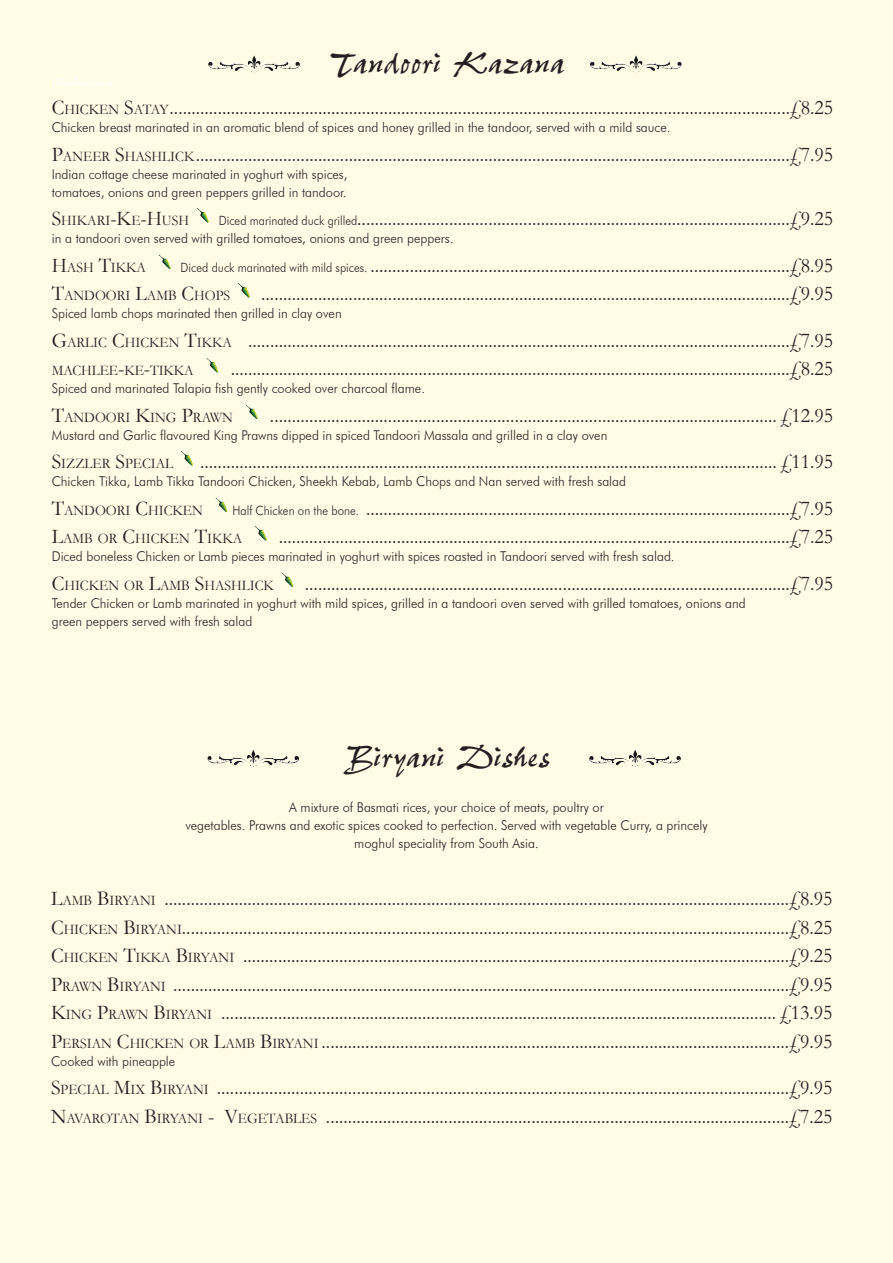
<style>
.page{position:relative;width:893px;height:1263px;background:#fffde5}
.page>*{position:absolute;margin:0;border:0;box-sizing:border-box;transform-origin:0 0}
.Head{font:36px "Pepita";color:#231f20}
.Dish{font:21px "Garamond";color:#231f20;scale:.95 1}
.Dish-2{font:14.7px "Garamond";color:#231f20;scale:.95 1}
.desc{font:300 13.5px/18px "Futura BT";color:#231f20;scale:.95 1}
.explain{font:300 13.5px "Futura BT";color:#231f20;scale:.95 1}
.t1{font:700 12px "Bernhard Modern BT";color:#fff}
.s1{font-size:14.7px}
.s2{font-size:21px}
.s3{font-family:"Futura BT";font-weight:300;font-size:12.75px}
</style>
<div class="page">
<img style="left:197px;top:208px;width:12px;height:15px">
<img style="left:159px;top:254px;width:12px;height:15px">
<img style="left:238px;top:283px;width:12px;height:15px">
<img style="left:206px;top:358px;width:12px;height:15px">
<img style="left:246px;top:404px;width:12px;height:15px">
<img style="left:181px;top:451px;width:12px;height:15px">
<img style="left:215px;top:497px;width:13px;height:15px">
<img style="left:255px;top:526px;width:12px;height:15px">
<img style="left:281px;top:572px;width:13px;height:15px">
<img style="left:248px;top:55px;width:52px;height:15px">
<img style="left:247px;top:749px;width:52px;height:15px">
<img style="left:629px;top:55px;width:52px;height:15px">
<img style="left:628px;top:749px;width:53px;height:15px">
<p class="Head" style="left:330px;top:38px;width:236px">Tandoori Kazana</p>
<p class="t1" style="left:52px;top:74px;width:63px">(Barbecues)</p>
<p class="Dish" style="left:52px;top:94px;width:824px">C<span class="s1">HICKEN</span> S<span class="s1">ATAY</span>..............................................................................................................................................£8.25</p>
<p class="desc" style="left:52px;top:118px;width:653px">Chicken breast marinated in an aromatic blend of spices and honey grilled in the tandoor, served with a mild sauce.</p>
<p class="Dish" style="left:52px;top:140px;width:824px">P<span class="s1">ANEER</span> S<span class="s1">HASHLICK</span>........................................................................................................................................£7.95</p>
<p class="desc" style="left:52px;top:165px;width:313px">Indian cottage cheese marinated in yoghurt with spices,</p>
<p class="desc" style="left:52px;top:183px;width:312px">tomatoes, onions and green peppers grilled in tandoor.</p>
<p class="Dish-2" style="left:52px;top:211px;width:146px"><span class="s2">S</span>HIKARI<span class="s2">-K</span>E<span class="s2">-H</span>USH</p>
<p class="Dish" style="left:219px;top:205px;width:648px"><span class="s3">Diced marinated duck grilled</span>...................................................................................................£9.25</p>
<p class="desc" style="left:52px;top:229px;width:424px">in a tandoori oven served with grilled tomatoes, onions and green peppers.</p>
<p class="Dish-2" style="left:52px;top:257px;width:101px"><span class="s2">H</span>ASH <span class="s2">T</span>IKKA</p>
<p class="Dish" style="left:181px;top:251px;width:688px"><span class="s3">Diced duck marinated with mild spices.</span> ................................................................................................£8.95</p>
<p class="Dish-2" style="left:52px;top:286px;width:47px"><span class="s2">T</span>ANDOO</p>
<p class="Dish-2" style="left:117px;top:286px;width:103px">RI <span class="s2">L</span>AMB <span class="s2">C</span>HOPS</p>
<p class="Dish" style="left:261px;top:280px;width:604px">.........................................................................................................................£9.95</p>
<p class="desc" style="left:52px;top:304px;width:307px">Spiced lamb chops marinated then grilled in clay oven</p>
<p class="Dish" style="left:52px;top:326px;width:824px">G<span class="s1">ARLIC</span> C<span class="s1">HICKEN</span> T<span class="s1">IKKA</span> ............................................................................................................................£7.95</p>
<p class="Dish-2" style="left:52px;top:361px;width:151px">MACHLEE<span class="s2">-</span>KE<span class="s2">-</span>TIKKA</p>
<p class="Dish" style="left:231px;top:355px;width:636px">................................................................................................................................£8.25</p>
<p class="desc" style="left:52px;top:379px;width:394px">Spiced and marinated Talapia fish gently cooked over charcoal flame.</p>
<p class="Dish-2" style="left:52px;top:407px;width:47px"><span class="s2">T</span>ANDOO</p>
<p class="Dish-2" style="left:117px;top:407px;width:124px">RI <span class="s2">K</span>ING <span class="s2">P</span>RAWN</p>
<p class="Dish" style="left:270px;top:401px;width:594px">.................................................................................................................... £12.95</p>
<p class="desc" style="left:52px;top:426px;width:586px">Mustard and Garlic flavoured King Prawns dipped in spiced Tandoori Massala and grilled in a clay oven</p>
<p class="Dish-2" style="left:52px;top:454px;width:129px"><span class="s2">S</span>IZZLER <span class="s2">S</span>PECIAL</p>
<p class="Dish" style="left:200px;top:448px;width:668px">.................................................................................................................................... £11.95</p>
<p class="desc" style="left:52px;top:472px;width:606px">Chicken Tikka, Lamb Tikka Tandoori Chicken, Sheekh Kebab, Lamb Chops and Nan served with fresh salad</p>
<p class="Dish-2" style="left:52px;top:500px;width:47px"><span class="s2">T</span>ANDOO</p>
<p class="Dish-2" style="left:117px;top:500px;width:92px">RI <span class="s2">C</span>HICKEN</p>
<p class="Dish" style="left:233px;top:494px;width:634px"><span class="s3">Half Chicken on the bone.</span> .................................................................................................£7.95</p>
<p class="Dish-2" style="left:52px;top:529px;width:202px"><span class="s2">L</span>AMB OR <span class="s2">C</span>HICKEN <span class="s2">T</span>IKKA</p>
<p class="Dish" style="left:279px;top:523px;width:585px">.....................................................................................................................£7.25</p>
<p class="desc" style="left:52px;top:547px;width:657px">Diced boneless Chicken or Lamb pieces marinated in yoghurt with spices roasted in Tandoori served with fresh salad.</p>
<p class="Dish-2" style="left:52px;top:575px;width:235px"><span class="s2">C</span>HICKEN OR <span class="s2">L</span>AMB <span class="s2">S</span>HASHLICK</p>
<p class="Dish" style="left:305px;top:569px;width:558px">...............................................................................................................£7.95</p>
<p class="desc" style="left:52px;top:594px;width:732px">Tender Chicken or Lamb marinated in yoghurt with mild spices, grilled in a tandoori oven served with grilled tomatoes, onions and green peppers served with fresh salad</p>
<p class="Head" style="left:343px;top:733px;width:209px">Biryani Dishes</p>
<p class="explain" style="left:289px;top:799px;width:333px">A mixture of Basmati rices, your choice of meats, poultry or</p>
<p class="explain" style="left:185px;top:817px;width:551px">vegetables. Prawns and exotic spices cooked to perfection. Served with vegetable Curry, a princely</p>
<p class="explain" style="left:354px;top:835px;width:196px">moghul speciality from South Asia.</p>
<p class="Dish" style="left:51px;top:885px;width:824px">L<span class="s1">AMB</span> B<span class="s1">IRYANI</span> ...............................................................................................................................................£8.95</p>
<p class="Dish" style="left:51px;top:913px;width:824px">C<span class="s1">HICKEN</span> B<span class="s1">IRYANI</span>...........................................................................................................................................£8.25</p>
<p class="Dish" style="left:51px;top:942px;width:824px">C<span class="s1">HICKEN</span> T<span class="s1">IKKA</span> B<span class="s1">IRYANI</span> .............................................................................................................................£9.25</p>
<p class="Dish" style="left:51px;top:970px;width:824px">P<span class="s1">RAWN</span> B<span class="s1">IRYANI</span> .............................................................................................................................................£9.95</p>
<p class="Dish" style="left:51px;top:999px;width:824px">K<span class="s1">ING</span> P<span class="s1">RAWN</span> B<span class="s1">IRYANI</span> ............................................................................................................................... £13.95</p>
<p class="Dish" style="left:51px;top:1027px;width:824px">P<span class="s1">ERSIAN</span> C<span class="s1">HICKEN OR</span> L<span class="s1">AMB</span> B<span class="s1">IRYANI</span> ...........................................................................................................£9.95</p>
<p class="desc" style="left:51px;top:1052px;width:132px">Cooked with pineapple</p>
<p class="Dish" style="left:51px;top:1074px;width:824px">S<span class="s1">PECIAL</span> M<span class="s1">IX</span> B<span class="s1">IRYANI</span> ...................................................................................................................................£9.95</p>
<p class="Dish" style="left:51px;top:1102px;width:824px">N<span class="s1">AVAROTAN</span> B<span class="s1">IRYANI</span> - V<span class="s1">EGETABLES</span> ..........................................................................................................£7.25</p>
</div>
